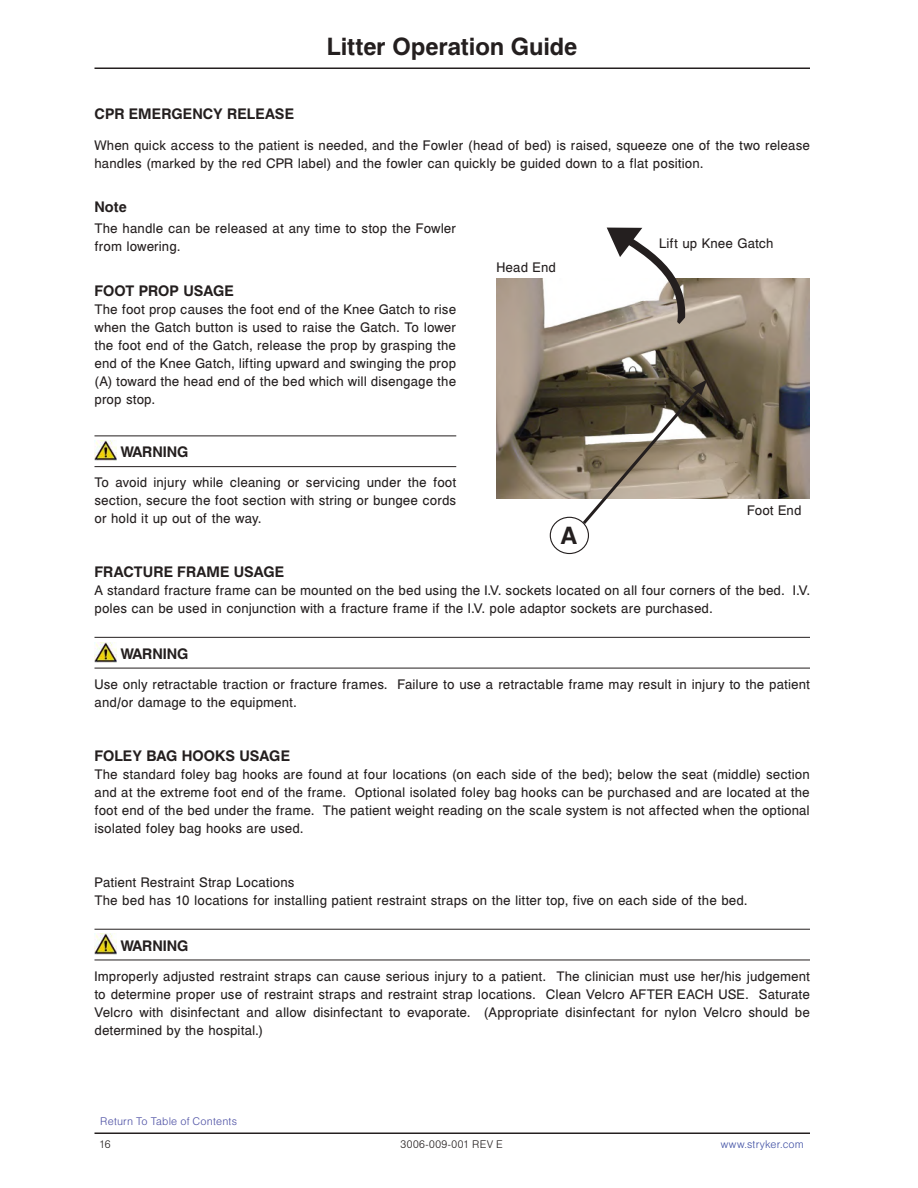
<style>
.page{position:relative;width:918px;height:1188px;background:#fff}
.page>*{position:absolute;margin:0;border:0;box-sizing:border-box;transform-origin:0 0}
.t1{font:700 27px "Helen Pro";letter-spacing:-.005em;color:#241f1f}
.t2{font:700 16.5px "Helen Pro";color:#241f1f}
.t3{font:15px/18px "Helen Pro";letter-spacing:.005em;color:#241f1f}
.t4{font:300 12px "Helen Pro";letter-spacing:.01em;color:#4f52a5}
.t5{font:300 12px "Helen Pro";letter-spacing:.035em;color:#241f1f}
.t6{font:300 12px "Helen Pro";letter-spacing:.02em;color:#4252a5}
</style>
<div class="page">
<hr style="left:94px;top:1132px;width:716px;height:2px;background:#241f1f">
<hr style="left:94px;top:436px;width:362px;height:1px;background:#241f1f">
<hr style="left:94px;top:466px;width:362px;height:1px;background:#241f1f">
<hr style="left:94px;top:637px;width:716px;height:1px;background:#241f1f">
<hr style="left:94px;top:668px;width:716px;height:1px;background:#241f1f">
<hr style="left:94px;top:929px;width:716px;height:1px;background:#241f1f">
<hr style="left:94px;top:960px;width:716px;height:1px;background:#241f1f">
<img style="left:94px;top:441px;width:22px;height:20px">
<img style="left:94px;top:643px;width:22px;height:20px">
<img style="left:94px;top:934px;width:22px;height:20px">
<hr style="left:94px;top:68px;width:716px;height:1px;background:#241f1f">
<img style="left:496px;top:278px;width:314px;height:221px">
<svg style="left:607px;top:228px;width:88px;height:96px"></svg>
<svg style="left:580px;top:379px;width:127px;height:148px"></svg>
<div style="left:550px;top:517px;width:39px;height:37px;border:1px solid #241f1f;border-radius:50%"></div>
<h1 class="t1" style="left:327px;top:33px;width:252px">Litter Operation Guide</h1>
<p class="t2" style="left:94px;top:105px;width:201px">CPR EMERGENCY RELEASE</p>
<p class="t3" style="left:94px;top:136px;width:717px">When quick access to the patient is needed, and the Fowler (head of bed) is raised, squeeze one of the two release handles (marked by the red CPR label) and the fowler can quickly be guided down to a flat position.</p>
<p class="t2" style="left:94px;top:199px;width:34px">Note</p>
<p class="t3" style="left:94px;top:220px;width:363px">The handle can be released at any time to stop the Fowler from lowering.</p>
<p class="t2" style="left:94px;top:283px;width:141px">FOOT PROP USAGE</p>
<p class="t3" style="left:94px;top:301px;width:363px;text-align:justify">The foot prop causes the foot end of the Knee Gatch to rise when the Gatch button is used to raise the Gatch. To lower the foot end of the Gatch, release the prop by grasping the end of the Knee Gatch, lifting upward and swinging the prop (A) toward the head end of the bed which will disengage the prop stop.</p>
<p class="t2" style="left:121px;top:443px;width:69px">WARNING</p>
<p class="t3" style="left:94px;top:473px;width:363px;text-align:justify">To avoid injury while cleaning or servicing under the foot section, secure the foot section with string or bungee cords or hold it up out of the way.</p>
<p class="t3" style="left:659px;top:234px;width:116px">Lift up Knee Gatch</p>
<p class="t3" style="left:496px;top:258px;width:61px">Head End</p>
<p class="t3" style="left:747px;top:501px;width:56px">Foot End</p>
<h1 class="t1" style="left:561px;top:521px;width:18px">A</h1>
<p class="t2" style="left:94px;top:563px;width:191px">FRACTURE FRAME USAGE</p>
<p class="t3" style="left:94px;top:581px;width:717px">A standard fracture frame can be mounted on the bed using the I.V. sockets located on all four corners of the bed. I.V. poles can be used in conjunction with a fracture frame if the I.V. pole adaptor sockets are purchased.</p>
<p class="t2" style="left:121px;top:645px;width:69px">WARNING</p>
<p class="t3" style="left:94px;top:675px;width:717px">Use only retractable traction or fracture frames. Failure to use a retractable frame may result in injury to the patient and/or damage to the equipment.</p>
<p class="t2" style="left:94px;top:747px;width:197px">FOLEY BAG HOOKS USAGE</p>
<p class="t3" style="left:94px;top:765px;width:717px;text-align:justify">The standard foley bag hooks are found at four locations (on each side of the bed); below the seat (middle) section and at the extreme foot end of the frame. Optional isolated foley bag hooks can be purchased and are located at the foot end of the bed under the frame. The patient weight reading on the scale system is not affected when the optional isolated foley bag hooks are used.</p>
<p class="t3" style="left:94px;top:873px;width:654px">Patient Restraint Strap Locations<br>The bed has 10 locations for installing patient restraint straps on the litter top, five on each side of the bed.</p>
<p class="t2" style="left:121px;top:937px;width:69px">WARNING</p>
<p class="t3" style="left:94px;top:967px;width:717px;text-align:justify">Improperly adjusted restraint straps can cause serious injury to a patient. The clinician must use her/his judgement to determine proper use of restraint straps and restraint strap locations. Clean Velcro AFTER EACH USE. Saturate Velcro with disinfectant and allow disinfectant to evaporate. (Appropriate disinfectant for nylon Velcro should be determined by the hospital.)</p>
<p class="t4" style="left:100px;top:1116px;width:138px">Return To Table of Contents</p>
<p class="t5" style="left:99px;top:1138px;width:13px">16</p>
<p class="t5" style="left:401px;top:1138px;width:104px">3006-009-001 REV E</p>
<p class="t6" style="left:721px;top:1138px;width:85px">www.stryker.com</p>
</div>
